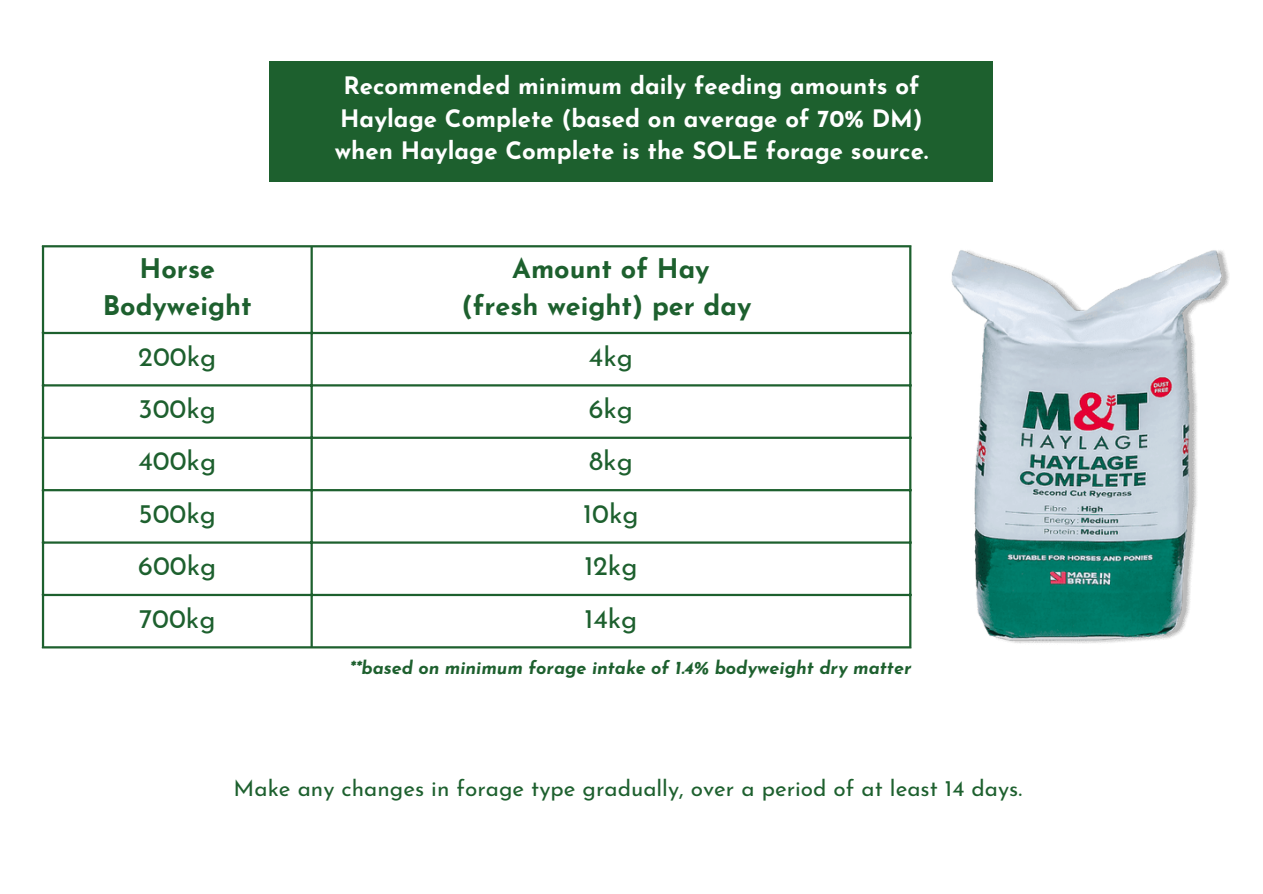
<style>
.page{position:relative;width:1263px;height:894px;background:#fff}
.page>*{position:absolute;margin:0;border:0;box-sizing:border-box;transform-origin:0 0}
.t1{font:27px "Josefin Sans";color:#1d602e}
.t2{font:700 27px "Josefin Sans";color:#1d602e}
.t3{font:700 24px/32.7px "Josefin Sans";color:#fff;text-align:center}
.t4{font:22.5px "Josefin Sans";color:#1d602e}
.t5{font:italic 700 18px "Josefin Sans";color:#1d602e}
</style>
<div class="page">
<hr style="left:42px;top:247px;width:2px;height:399px;background:#1d602e">
<hr style="left:311px;top:247px;width:2px;height:399px;background:#1d602e">
<hr style="left:909px;top:247px;width:2px;height:399px;background:#1d602e">
<hr style="left:42px;top:245px;width:869px;height:2px;background:#1d602e">
<hr style="left:42px;top:332px;width:869px;height:2px;background:#1d602e">
<hr style="left:42px;top:384px;width:869px;height:2px;background:#1d602e">
<hr style="left:42px;top:436px;width:869px;height:3px;background:#1d602e">
<hr style="left:42px;top:489px;width:869px;height:2px;background:#1d602e">
<hr style="left:42px;top:541px;width:869px;height:2px;background:#1d602e">
<hr style="left:42px;top:593px;width:869px;height:3px;background:#1d602e">
<hr style="left:42px;top:646px;width:869px;height:2px;background:#1d602e">
<div style="left:270px;top:61px;width:723px;height:121px;background:#1d602e"></div>
<img style="left:951px;top:250px;width:278px;height:394px">
<h1 class="t2" style="left:140px;top:257px;width:77px">Horse</h1>
<p class="t2" style="left:103px;top:294px;width:150px">Bodyweight</p>
<p class="t3" style="left:335px;top:72px;width:595px">Recommended minimum daily feeding amounts of<br>Haylage Complete (based on average of 70% DM) when Haylage Complete is the SOLE forage source.</p>
<p class="t2" style="left:512px;top:257px;width:199px">Amount of Hay</p>
<p class="t2" style="left:462px;top:294px;width:291px">(fresh weight) per day</p>
<p class="t1" style="left:138px;top:345px;width:80px">200kg</p>
<p class="t1" style="left:589px;top:345px;width:46px">4kg</p>
<p class="t1" style="left:139px;top:397px;width:79px">300kg</p>
<p class="t1" style="left:589px;top:397px;width:46px">6kg</p>
<p class="t1" style="left:138px;top:450px;width:79px">400kg</p>
<p class="t1" style="left:589px;top:450px;width:45px">8kg</p>
<p class="t1" style="left:139px;top:502px;width:79px">500kg</p>
<p class="t1" style="left:583px;top:502px;width:57px">10kg</p>
<p class="t1" style="left:138px;top:554px;width:80px">600kg</p>
<p class="t1" style="left:584px;top:554px;width:55px">12kg</p>
<p class="t1" style="left:139px;top:607px;width:78px">700kg</p>
<p class="t1" style="left:584px;top:607px;width:55px">14kg</p>
<h2 class="t5" style="left:349px;top:660px;width:564px">**based on minimum forage intake of 1.4% bodyweight dry matter</h2>
<p class="t4" style="left:234px;top:779px;width:790px">Make any changes in forage type gradually, over a period of at least 14 days.</p>
</div>
